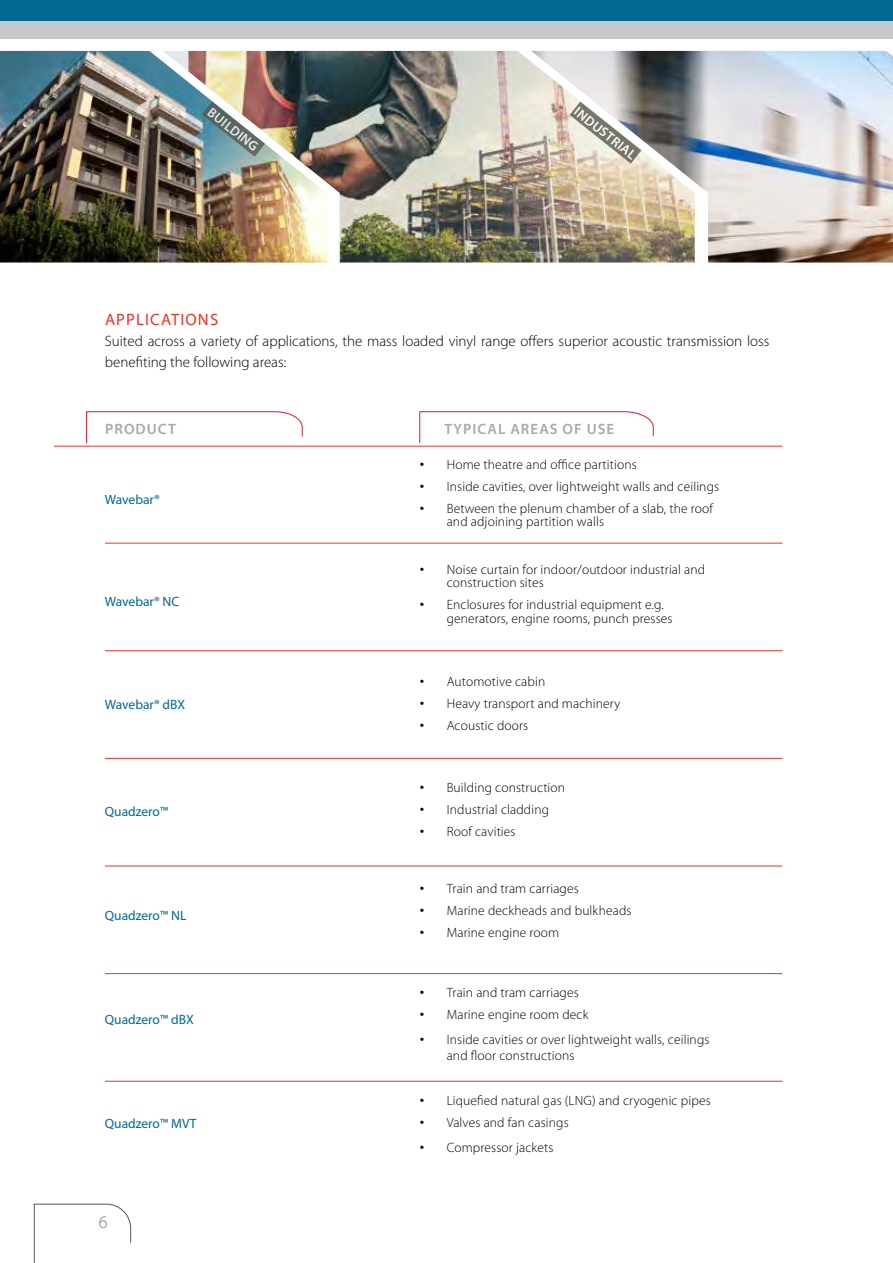
<style>
.page{position:relative;width:893px;height:1263px;background:#fff}
.page>*{position:absolute;margin:0;border:0;box-sizing:border-box;transform-origin:0 0}
.t1{font:300 18px "Myriad Pro";color:#777870}
.t2{font:16.5px "Myriad Pro";letter-spacing:.07em;color:#ee3124}
.t3{font:300 15px/21px "Myriad Pro";color:#000}
.t4{font:600 15px "Myriad Pro";letter-spacing:.07em;color:#a7a9ac}
.t5{font:300 13.5px/13.5px "Myriad Pro";letter-spacing:.01em;color:#000}
.t6{font:13.5px "Myriad Pro";color:#006892}
.t7{font:600 13.5px "Myriad Pro";color:#fff}
.s1{font-size:18px}
</style>
<div class="page">
<img style="left:695px;top:51px;width:198px;height:211px">
<img style="left:327px;top:51px;width:368px;height:211px">
<img style="left:0;top:51px;width:327px;height:211px">
<svg style="left:202px;top:102px;width:63px;height:55px;background:#869394"></svg>
<svg style="left:570px;top:102px;width:71px;height:62px;background:#bdbab1"></svg>
<svg style="left:34px;top:1203px;width:97px;height:60px"></svg>
<div style="left:0;top:0;width:893px;height:23px;background:#006892"></div>
<div style="left:0;top:21px;width:893px;height:17px;background:#c7c8ca"></div>
<svg style="left:419px;top:411px;width:235px;height:32px"></svg>
<svg style="left:86px;top:411px;width:217px;height:32px"></svg>
<hr style="left:54px;top:446px;width:728px;height:1px;background:#ee3124">
<hr style="left:105px;top:543px;width:677px;height:1px;background:#ee3124">
<hr style="left:105px;top:973px;width:677px;height:1px;background:#ee3124">
<hr style="left:105px;top:758px;width:677px;height:1px;background:#ee3124">
<hr style="left:105px;top:650px;width:677px;height:1px;background:#ee3124">
<hr style="left:105px;top:866px;width:677px;height:1px;background:#ee3124">
<hr style="left:105px;top:1081px;width:677px;height:1px;background:#ee3124">
<p class="t7" style="left:214px;top:104px;width:62px;rotate:38deg">BUILDING</p>
<p class="t7" style="left:581px;top:103px;width:77px;rotate:38deg">INDUSTRIAL</p>
<p class="t2" style="left:105px;top:309px;width:115px">APPLICATIONS</p>
<p class="t3" style="left:105px;top:330px;width:666px">Suited across a variety of applications, the mass loaded vinyl range offers superior acoustic transmission loss benefiting the following areas:</p>
<p class="t4" style="left:105px;top:419px;width:72px">PRODUCT</p>
<p class="t6" style="left:105px;top:492px;width:56px">Wavebar®</p>
<p class="t6" style="left:105px;top:594px;width:76px">Wavebar® NC</p>
<p class="t6" style="left:105px;top:696px;width:82px">Wavebar® dBX</p>
<p class="t6" style="left:105px;top:804px;width:65px">Quadzero™</p>
<p class="t6" style="left:105px;top:908px;width:83px">Quadzero™ NL</p>
<p class="t6" style="left:105px;top:1012px;width:90px">Quadzero™ dBX</p>
<p class="t6" style="left:105px;top:1115px;width:93px">Quadzero™ MVT</p>
<h1 class="t1" style="left:99px;top:1211px;width:10px">6</h1>
<p class="t4" style="left:444px;top:419px;width:171px">TYPICAL AREAS OF USE</p>
<p class="t5" style="left:420px;top:457px;width:219px"><span class="s1">•</span> Home theatre and office partitions</p>
<p class="t5" style="left:420px;top:479px;width:301px"><span class="s1">•</span> Inside cavities, over lightweight walls and ceilings</p>
<p class="t5" style="left:447px;top:501px;width:268px;text-indent:-27px"><span class="s1">•</span> Between the plenum chamber of a slab, the roof and adjoining partition walls</p>
<p class="t5" style="left:447px;top:562px;width:260px;text-indent:-27px"><span class="s1">•</span> Noise curtain for indoor/outdoor industrial and construction sites</p>
<p class="t5" style="left:447px;top:598px;width:227px;text-indent:-27px"><span class="s1">•</span> Enclosures for industrial equipment e.g. generators, engine rooms, punch presses</p>
<p class="t5" style="left:420px;top:675px;width:127px"><span class="s1">•</span> Automotive cabin</p>
<p class="t5" style="left:420px;top:697px;width:202px"><span class="s1">•</span> Heavy transport and machinery</p>
<p class="t5" style="left:420px;top:719px;width:110px"><span class="s1">•</span> Acoustic doors</p>
<p class="t5" style="left:420px;top:781px;width:147px"><span class="s1">•</span> Building construction</p>
<p class="t5" style="left:420px;top:803px;width:131px"><span class="s1">•</span> Industrial cladding</p>
<p class="t5" style="left:420px;top:825px;width:97px"><span class="s1">•</span> Roof cavities</p>
<p class="t5" style="left:420px;top:882px;width:161px"><span class="s1">•</span> Train and tram carriages</p>
<p class="t5" style="left:420px;top:904px;width:213px"><span class="s1">•</span> Marine deckheads and bulkheads</p>
<p class="t5" style="left:420px;top:926px;width:141px"><span class="s1">•</span> Marine engine room</p>
<p class="t5" style="left:420px;top:985px;width:161px"><span class="s1">•</span> Train and tram carriages</p>
<p class="t5" style="left:420px;top:1007px;width:170px"><span class="s1">•</span> Marine engine room deck</p>
<p class="t5" style="left:447px;top:1031px;width:264px;line-height:16.5px;text-indent:-27px"><span class="s1">•</span> Inside cavities or over lightweight walls, ceilings and floor constructions</p>
<p class="t5" style="left:420px;top:1094px;width:292px"><span class="s1">•</span> Liquefied natural gas (LNG) and cryogenic pipes</p>
<p class="t5" style="left:420px;top:1116px;width:151px"><span class="s1">•</span> Valves and fan casings</p>
<p class="t5" style="left:420px;top:1141px;width:135px"><span class="s1">•</span> Compressor jackets</p>
</div>
